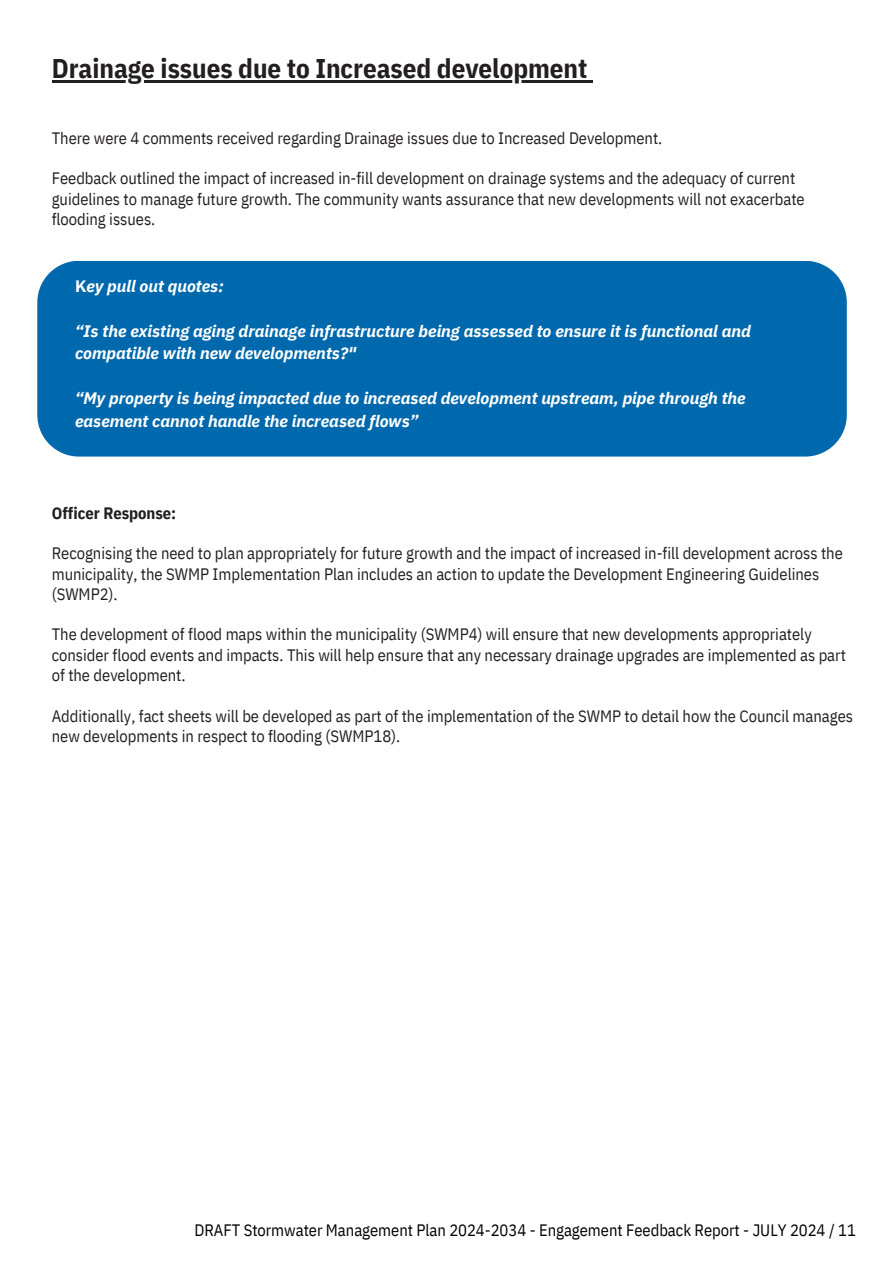
<style>
.page{position:relative;width:894px;height:1264px;background:#fff}
.page>*{position:absolute;margin:0;border:0;box-sizing:border-box;transform-origin:0 0}
.t1{font:700 27px "IBM Plex Sans Cond";color:#231f20}
.t2{font:16.5px/20.2px "IBM Plex Sans Cond";color:#231f20}
.t3{font:italic 700 16.5px/22.5px "IBM Plex Sans";color:#fff}
.t4{font:16.5px "IBM Plex Sans Cond";color:#000}
.t5{font:700 16.5px "IBM Plex Sans Cond";color:#231f20}
.s1{font-style:normal}
</style>
<div class="page">
<hr style="left:52px;top:80px;width:535px;height:3px;background:#231f20">
<svg style="left:587px;top:80px;width:6px;height:3px"></svg>
<div style="left:37px;top:261px;width:809px;height:195px;background:#0068ac"></div>
<h1 class="t1" style="left:52px;top:50px;width:537px">Drainage issues due to Increased development</h1>
<p class="t2" style="left:52px;top:127px;width:612px">There were 4 comments received regarding Drainage issues due to Increased Development.</p>
<p class="t2" style="left:52px;top:168px;width:754px">Feedback outlined the impact of increased in-fill development on drainage systems and the adequacy of current guidelines to manage future growth. The community wants assurance that new developments will not exacerbate flooding issues.</p>
<h2 class="t3" style="left:75px;top:274px;width:150px"><span class="s1">K</span>ey pull out quotes:</h2>
<h2 class="t3" style="left:75px;top:319px;width:677px">“Is the existing aging drainage infrastructure being assessed to ensure it is functional and compatible with new developments?"</h2>
<h2 class="t3" style="left:75px;top:386px;width:672px">“My property is being impacted due to increased development upstream, pipe through the easement cannot handle the increased flows”</h2>
<h2 class="t5" style="left:52px;top:502px;width:126px">Officer Response:</h2>
<p class="t2" style="left:52px;top:543px;width:792px">Recognising the need to plan appropriately for future growth and the impact of increased in-fill development across the municipality, the SWMP Implementation Plan includes an action to update the Development Engineering Guidelines (SWMP2).</p>
<p class="t2" style="left:52px;top:624px;width:795px">The development of flood maps within the municipality (SWMP4) will ensure that new developments appropriately consider flood events and impacts. This will help ensure that any necessary drainage upgrades are implemented as part of the development.</p>
<p class="t2" style="left:52px;top:705px;width:802px">Additionally, fact sheets will be developed as part of the implementation of the SWMP to detail how the Council manages new developments in respect to flooding (SWMP18).</p>
<p class="t4" style="left:194px;top:1218px;width:662px">DRAFT Stormwater Management Plan 2024-2034 - Engagement Feedback Report - JULY 2024 / 11</p>
</div>
